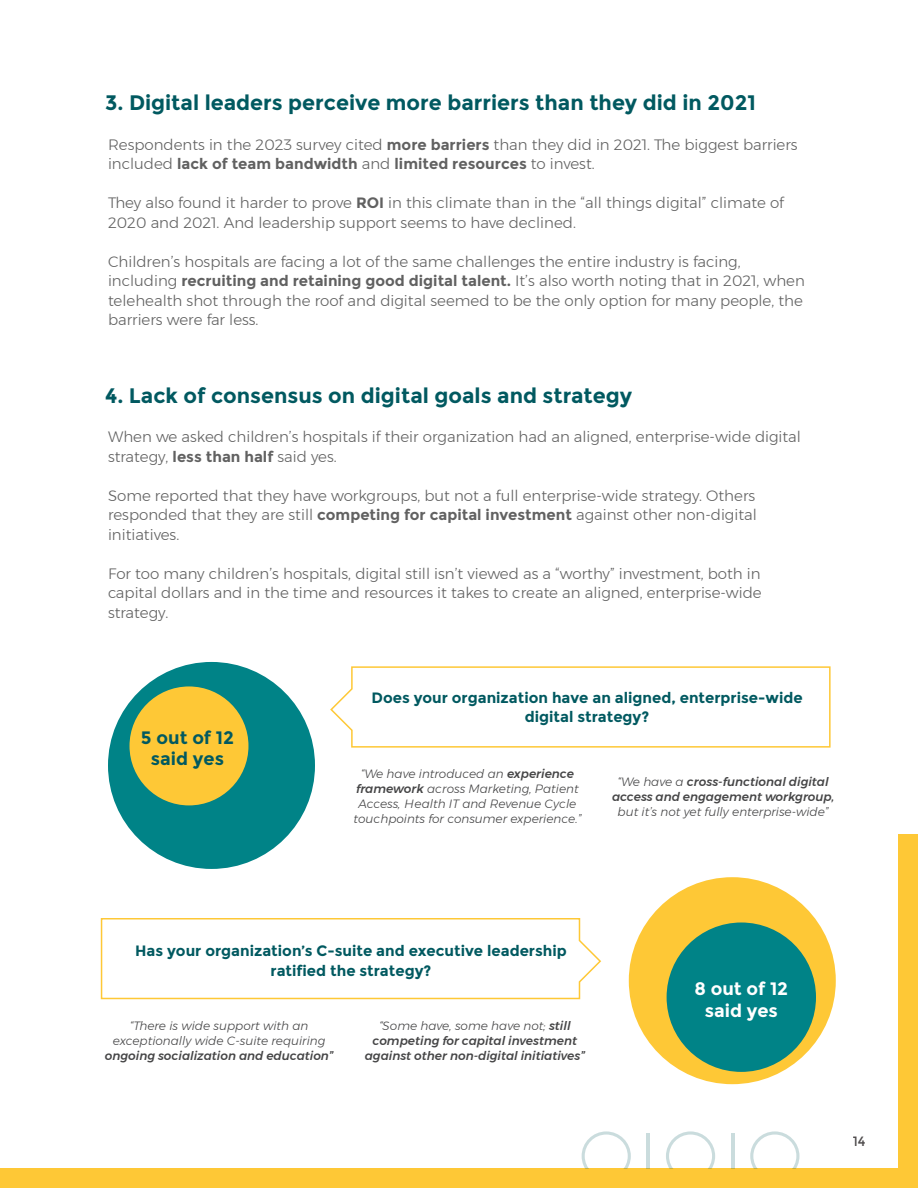
<style>
.page{position:relative;width:918px;height:1188px;background:#fff}
.page>*{position:absolute;margin:0;border:0;box-sizing:border-box;transform-origin:0 0}
.t1{font:700 21px "Montserrat";color:#015960}
.t2{font:700 18px/21.6px "Montserrat";color:#015960;text-align:center}
.t3{font:700 18px/21.6px "Montserrat";color:#fff;text-align:center}
.t4{font:300 15px/19.5px "Montserrat";color:#616161}
.t5{font:700 15px/19.5px "Montserrat";color:#015960;text-align:center}
.t6{font:13.5px "Montserrat";color:#231f20}
.t7{font:italic 300 12px/15px "Montserrat";color:#454546;text-align:center}
.t8{font:italic 500 12px/15px "Montserrat";color:#454546;text-align:center}
.s1{font-weight:700}
.s2{font-weight:500}
.s3{font-weight:300}
</style>
<div class="page">
<div style="left:898px;top:835px;width:20px;height:353px;background:#fec836"></div>
<div style="left:0;top:1168px;width:918px;height:20px;background:#fec836"></div>
<div style="left:108px;top:662px;width:207px;height:207px;background:#008387;border-radius:50%"></div>
<div style="left:629px;top:877px;width:207px;height:207px;background:#fec836;border-radius:50%"></div>
<svg style="left:582px;top:1131px;width:49px;height:37px"></svg>
<svg style="left:666px;top:1131px;width:49px;height:37px"></svg>
<svg style="left:750px;top:1131px;width:49px;height:37px"></svg>
<hr style="left:731px;top:1133px;width:3px;height:35px;background:#015960">
<hr style="left:647px;top:1133px;width:3px;height:35px;background:#015960">
<div style="left:130px;top:686px;width:118px;height:119px;background:#fec836;border-radius:50%"></div>
<div style="left:667px;top:922px;width:149px;height:150px;background:#008387;border-radius:50%"></div>
<svg style="left:100px;top:918px;width:502px;height:82px"></svg>
<svg style="left:330px;top:666px;width:501px;height:82px"></svg>
<p class="t1" style="left:105px;top:90px;width:652px">3. Digital leaders perceive more barriers than they did in 2021</p>
<p class="t4" style="left:108px;top:134px;width:691px">Respondents in the 2023 survey cited <span class="s1">more barriers</span> than they did in 2021. The biggest barriers included <span class="s1">lack of team bandwidth</span> and <span class="s1">limited resources</span> to invest.</p>
<p class="t4" style="left:108px;top:193px;width:678px">They also found it harder to prove <span class="s1">ROI</span> in this climate than in the “all things digital” climate of<br>2020 and 2021. And leadership support seems to have declined.</p>
<p class="t4" style="left:108px;top:251px;width:698px">Children’s hospitals are facing a lot of the same challenges the entire industry is facing, including <span class="s1">recruiting and retaining good digital talent.</span> It’s also worth noting that in 2021, when telehealth shot through the roof and digital seemed to be the only option for many people, the barriers were far less.</p>
<p class="t1" style="left:105px;top:383px;width:529px">4. Lack of consensus on digital goals and strategy</p>
<p class="t4" style="left:108px;top:427px;width:695px">When we asked children’s hospitals if their organization had an aligned, enterprise-wide digital strategy, <span class="s1">less than half</span> said yes.</p>
<p class="t4" style="left:108px;top:485px;width:650px;text-align:justify">Some reported that they have workgroups, but not a full enterprise-wide strategy. Others responded that they are still <span class="s1">competing for capital investment</span> against other non-digital initiatives.</p>
<p class="t4" style="left:108px;top:563px;width:655px;text-align:justify">For too many children’s hospitals, digital still isn’t viewed as a “worthy” investment, both in capital dollars and in the time and resources it takes to create an aligned, enterprise-wide strategy.</p>
<p class="t2" style="left:141px;top:727px;width:95px">5 out of 12 said yes</p>
<p class="t5" style="left:371px;top:688px;width:433px">Does your organization have an aligned, enterprise-wide digital strategy?</p>
<p class="t7" style="left:354px;top:766px;width:229px">“We have introduced an <span class="s2">experience framework</span> across Marketing, Patient Access, Health IT and Revenue Cycle touchpoints for consumer experience.”</p>
<p class="t8" style="left:612px;top:774px;width:224px"><span class="s3">“We have a</span> cross-functional digital access and engagement workgroup, <span class="s3">but it’s not yet fully enterprise-wide”</span></p>
<p class="t5" style="left:135px;top:941px;width:433px">Has your organization’s C-suite and executive leadership ratified the strategy?</p>
<p class="t7" style="left:105px;top:1018px;width:230px">“There is wide support with an exceptionally wide C-suite requiring <span class="s2">ongoing socialization and education”</span></p>
<p class="t8" style="left:365px;top:1018px;width:222px"><span class="s3">“Some have, some have not;</span> still competing for capital investment against other non-digital initiatives”</p>
<p class="t3" style="left:694px;top:978px;width:95px">8 out of 12 said yes</p>
<p class="t6" style="left:853px;top:1133px;width:14px">14</p>
</div>
